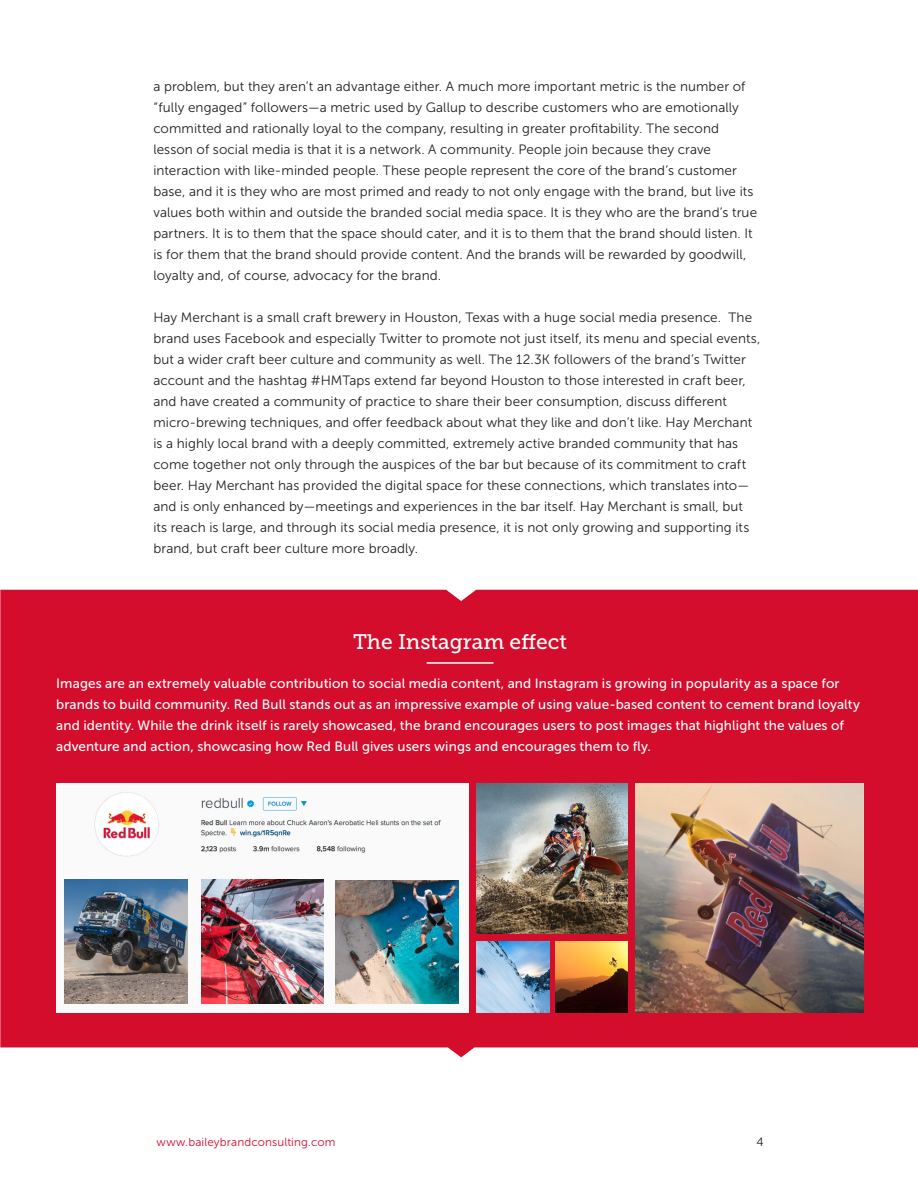
<style>
.page{position:relative;width:918px;height:1188px;background:#fff}
.page>*{position:absolute;margin:0;border:0;box-sizing:border-box;transform-origin:0 0}
.Sidebar_Title___Rule{font:21px "Museo Slab 500";color:#fff}
.Body_Copy{font:13.5px/21px "Museo Sans 300";letter-spacing:.005em;color:#231f20}
.Sidebar_Body_Copy{font:13.5px/21px "Museo Sans 500";letter-spacing:.01em;color:#fff}
.t1{font:12px "Museo Sans 300";color:#231f20}
.t2{font:11.7px "Museo Sans 300";letter-spacing:.015em;color:#d30d2b}
</style>
<div class="page">
<div style="left:0;top:590px;width:918px;height:467px;background:#d30d2b"></div>
<hr style="left:427px;top:662px;width:67px;height:2px;background:#fff">
<img style="left:56px;top:783px;width:413px;height:230px">
<svg style="left:62px;top:876px;width:401px;height:130px"></svg>
<img style="left:336px;top:881px;width:123px;height:122px">
<img style="left:65px;top:880px;width:123px;height:123px">
<img style="left:477px;top:783px;width:150px;height:151px">
<img style="left:556px;top:941px;width:71px;height:72px">
<img style="left:477px;top:941px;width:72px;height:72px">
<img style="left:201px;top:880px;width:123px;height:123px">
<img style="left:636px;top:783px;width:228px;height:230px">
<p class="Body_Copy" style="left:153px;top:76px;width:605px">a problem, but they aren’t an advantage either. A much more important metric is the number of “fully engaged” followers—a metric used by Gallup to describe customers who are emotionally committed and rationally loyal to the company, resulting in greater profitability. The second lesson of social media is that it is a network. A community. People join because they crave interaction with like-minded people. These people represent the core of the brand’s customer base, and it is they who are most primed and ready to not only engage with the brand, but live its values both within and outside the branded social media space. It is they who are the brand’s true partners. It is to them that the space should cater, and it is to them that the brand should listen. It is for them that the brand should provide content. And the brands will be rewarded by goodwill, loyalty and, of course, advocacy for the brand.</p>
<p class="Body_Copy" style="left:153px;top:307px;width:609px">Hay Merchant is a small craft brewery in Houston, Texas with a huge social media presence. The brand uses Facebook and especially Twitter to promote not just itself, its menu and special events, but a wider craft beer culture and community as well. The 12.3K followers of the brand’s Twitter account and the hashtag #HMTaps extend far beyond Houston to those interested in craft beer, and have created a community of practice to share their beer consumption, discuss different micro-brewing techniques, and offer feedback about what they like and don’t like. Hay Merchant is a highly local brand with a deeply committed, extremely active branded community that has come together not only through the auspices of the bar but because of its commitment to craft beer. Hay Merchant has provided the digital space for these connections, which translates into— and is only enhanced by—meetings and experiences in the bar itself. Hay Merchant is small, but its reach is large, and through its social media presence, it is not only growing and supporting its brand, but craft beer culture more broadly.</p>
<p class="Sidebar_Title___Rule" style="left:353px;top:630px;width:216px">The Instagram effect</p>
<p class="Sidebar_Body_Copy" style="left:56px;top:673px;width:805px">Images are an extremely valuable contribution to social media content, and Instagram is growing in popularity as a space for brands to build community. Red Bull stands out as an impressive example of using value-based content to cement brand loyalty and identity. While the drink itself is rarely showcased, the brand encourages users to post images that highlight the values of adventure and action, showcasing how Red Bull gives users wings and encourages them to fly.</p>
<p class="t2" style="left:157px;top:1136px;width:180px">www.baileybrandconsulting.com</p>
<p class="t1" style="left:756px;top:1136px;width:9px">4</p>
</div>
